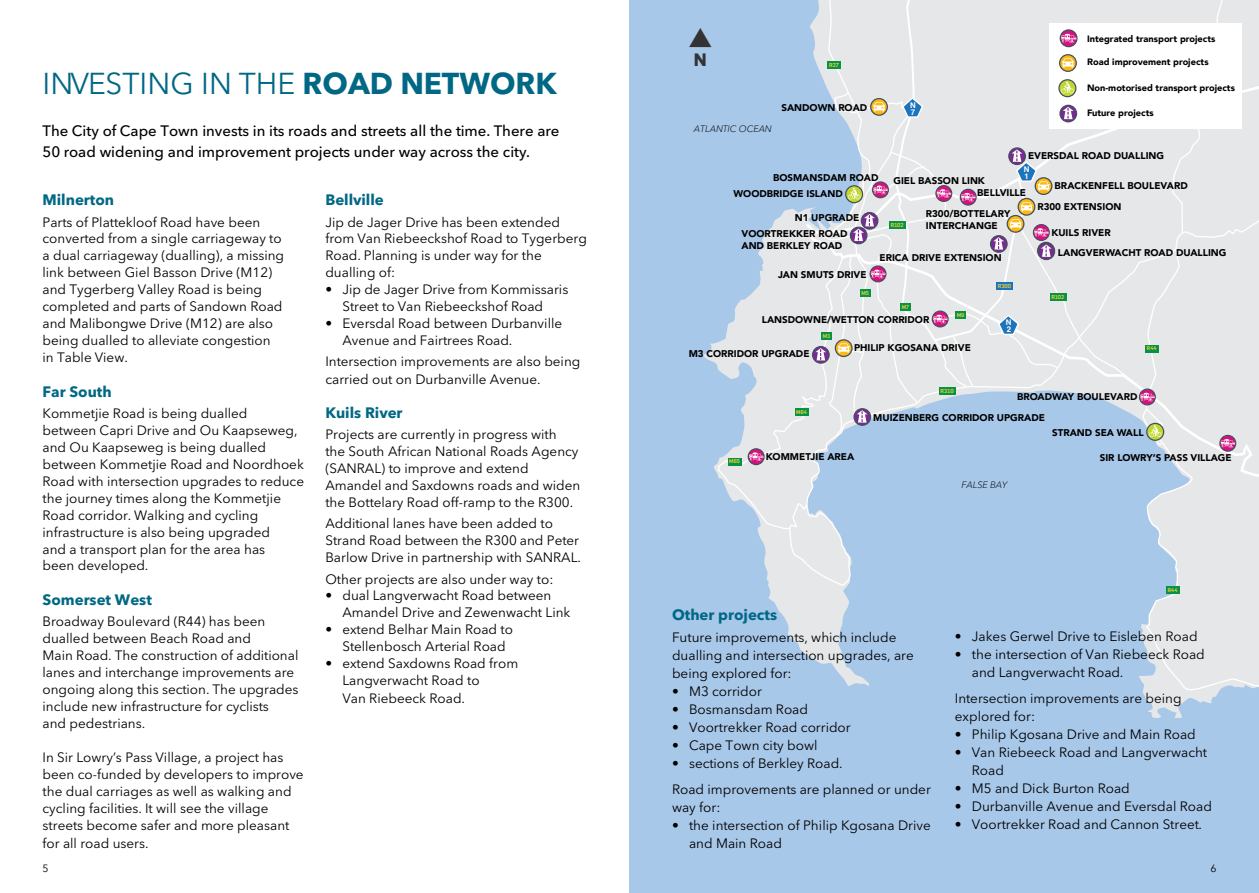
<style>
.page{position:relative;width:1259px;height:893px;background:#fff}
.page>*{position:absolute;margin:0;border:0;box-sizing:border-box;transform-origin:0 0}
.t1{font:30px "Avenir Next LT Pro";color:#006884}
.t2{font:700 17.55px "Flama";color:#333234}
.t3{font:500 15px/21px "Avenir Next LT Pro";color:#000}
.t4{font:700 15px "Avenir Next LT Pro";color:#006884}
.t5{font:13.5px/17px "Avenir Next LT Pro";color:#000}
.t6{font:10.5px "Avenir Next LT Pro";color:#000}
.t7{font:900 9.75px/11.7px "Avenir";color:#000}
.t8{font:900 9.3px "Avenir";color:#000}
.t9{font:italic 300 9.3px "Avenir Next LT Pro";color:#000}
.t10{font:700 7.8px/7.1px "Helvetica";color:#fff}
.t11{font:500 5.7px "Flama";color:#f8d033}
.t12{font:500 5.4px "Flama";color:#f8d033}
.s1{font-weight:700}
</style>
<div class="page">
<div style="left:629px;top:0;width:630px;height:893px;background:#a8c8ea"></div>
<svg style="left:703px;top:0;width:441px;height:694px"></svg>
<svg style="left:1144px;top:482px;width:115px;height:236px;background:#dee3e8"></svg>
<svg style="left:1076px;top:482px;width:101px;height:105px"></svg>
<div style="left:1076px;top:129px;width:64px;height:79px;background:#e6e7e8"></div>
<svg style="left:1076px;top:393px;width:183px;height:89px"></svg>
<div style="left:1076px;top:208px;width:64px;height:185px;background:#e6e7e8"></div>
<div style="left:1166px;top:586px;width:13px;height:8px;background:#069347"></div>
<div style="left:1146px;top:423px;width:18px;height:18px;border:1px solid #43505d;border-radius:50%"></div>
<svg style="left:1141px;top:407px;width:22px;height:38px"></svg>
<div style="left:1049px;top:23px;width:193px;height:106px;background:#fff"></div>
<div style="left:1059px;top:105px;width:18px;height:17px;border:1px solid #43505d;border-radius:50%"></div>
<div style="left:1059px;top:29px;width:18px;height:18px;border:1px solid #43505d;border-radius:50%"></div>
<div style="left:1059px;top:54px;width:18px;height:18px;border:1px solid #43505d;border-radius:50%"></div>
<svg style="left:1139px;top:389px;width:16px;height:16px"></svg>
<div style="left:1139px;top:388px;width:16px;height:17px;border:1px solid #43505d;border-radius:50%"></div>
<svg style="left:1140px;top:0;width:119px;height:401px"></svg>
<svg style="left:1220px;top:435px;width:15px;height:16px"></svg>
<div style="left:1219px;top:435px;width:17px;height:17px;border:1px solid #43505d;border-radius:50%"></div>
<svg style="left:1220px;top:439px;width:15px;height:9px"></svg>
<svg style="left:717px;top:0;width:359px;height:587px"></svg>
<svg style="left:703px;top:28px;width:8px;height:19px"></svg>
<h1 class="t1" style="left:43px;top:58px;width:516px">INVESTING IN THE <span class="s1">ROAD NETWORK</span></h1>
<p class="t3" style="left:43px;top:120px;width:518px">The City of Cape Town invests in its roads and streets all the time. There are<br>50 road widening and improvement projects under way across the city.</p>
<p class="t4" style="left:43px;top:187px;width:73px">Milnerton</p>
<p class="t5" style="left:43px;top:213px;width:243px">Parts of Plattekloof Road have been converted from a single carriageway to a dual carriageway (dualling), a missing link between Giel Basson Drive (M12) and Tygerberg Valley Road is being completed and parts of Sandown Road and Malibongwe Drive (M12) are also being dualled to alleviate congestion in Table View.</p>
<p class="t4" style="left:43px;top:378px;width:71px">Far South</p>
<p class="t5" style="left:43px;top:404px;width:263px">Kommetjie Road is being dualled between Capri Drive and Ou Kaapseweg, and Ou Kaapseweg is being dualled between Kommetjie Road and Noordhoek Road with intersection upgrades to reduce the journey times along the Kommetjie Road corridor. Walking and cycling infrastructure is also being upgraded<br>and a transport plan for the area has<br>been developed.</p>
<p class="t4" style="left:43px;top:587px;width:111px">Somerset West</p>
<p class="t5" style="left:43px;top:612px;width:257px">Broadway Boulevard (R44) has been dualled between Beach Road and<br>Main Road. The construction of additional lanes and interchange improvements are ongoing along this section. The upgrades include new infrastructure for cyclists<br>and pedestrians.</p>
<p class="t5" style="left:43px;top:748px;width:263px">In Sir Lowry’s Pass Village, a project has been co-funded by developers to improve the dual carriages as well as walking and cycling facilities. It will see the village streets become safer and more pleasant for all road users.</p>
<p class="t4" style="left:325px;top:187px;width:60px">Bellville</p>
<p class="t5" style="left:325px;top:213px;width:263px">Jip de Jager Drive has been extended from Van Riebeeckshof Road to Tygerberg<br>Road. Planning is under way for the dualling of:</p>
<p class="t5" style="left:342px;top:281px;width:227px;text-indent:-17px">• Jip de Jager Drive from Kommissaris<br>Street to Van Riebeeckshof Road</p>
<p class="t5" style="left:342px;top:314px;width:221px;text-indent:-17px">• Eversdal Road between Durbanville<br>Avenue and Fairtrees Road.</p>
<p class="t5" style="left:325px;top:353px;width:256px">Intersection improvements are also being carried out on Durbanville Avenue.</p>
<p class="t4" style="left:325px;top:400px;width:79px">Kuils River</p>
<p class="t5" style="left:325px;top:426px;width:256px">Projects are currently in progress with<br>the South African National Roads Agency (SANRAL) to improve and extend Amandel and Saxdowns roads and widen the Bottelary Road off-ramp to the R300.</p>
<p class="t5" style="left:325px;top:515px;width:257px">Additional lanes have been added to<br>Strand Road between the R300 and Peter<br>Barlow Drive in partnership with SANRAL.</p>
<p class="t5" style="left:325px;top:570px;width:229px">Other projects are also under way to:</p>
<p class="t5" style="left:342px;top:587px;width:229px;text-indent:-17px">• dual Langverwacht Road between<br>Amandel Drive and Zewenwacht Link</p>
<p class="t5" style="left:342px;top:621px;width:172px;text-indent:-17px">• extend Belhar Main Road to<br>Stellenbosch Arterial Road</p>
<p class="t5" style="left:342px;top:654px;width:177px;line-height:17.5px;text-indent:-17px">• extend Saxdowns Road from<br>Langverwacht Road to<br>Van Riebeeck Road.</p>
<p class="t6" style="left:43px;top:859px;width:8px">5</p>
<p class="t2" style="left:694px;top:47px;width:14px">N</p>
<p class="t11" style="left:829px;top:61px;width:12px">R27</p>
<p class="t9" style="left:694px;top:121px;width:79px">ATLANTIC OCEAN</p>
<p class="t7" style="left:781px;top:101px;width:87px">SANDOWN ROAD</p>
<p class="t10" style="left:910px;top:101px;width:7px">N<br>7</p>
<p class="t8" style="left:1087px;top:30px;width:130px">Integrated transport projects</p>
<p class="t8" style="left:1087px;top:54px;width:123px">Road improvement projects</p>
<p class="t8" style="left:1087px;top:80px;width:149px">Non-motorised transport projects</p>
<p class="t8" style="left:1087px;top:105px;width:68px">Future projects</p>
<p class="t7" style="left:1028px;top:149px;width:137px">EVERSDAL ROAD DUALLING</p>
<p class="t7" style="left:773px;top:172px;width:107px">BOSMANSDAM ROAD</p>
<p class="t7" style="left:794px;top:212px;width:66px">N1 UPGRADE</p>
<p class="t7" style="left:733px;top:188px;width:111px">WOODBRIDGE ISLAND</p>
<p class="t7" style="left:741px;top:228px;width:107px">VOORTREKKER ROAD<br>AND BERKLEY ROAD</p>
<p class="t10" style="left:1024px;top:166px;width:7px">N<br>1</p>
<p class="t7" style="left:893px;top:175px;width:93px">GIEL BASSON LINK</p>
<p class="t11" style="left:890px;top:220px;width:15px">R102</p>
<p class="t7" style="left:977px;top:186px;width:50px">BELLVILLE</p>
<p class="t7" style="left:926px;top:208px;width:86px">R300/BOTTELARY<br>INTERCHANGE</p>
<p class="t7" style="left:879px;top:252px;width:124px">ERICA DRIVE EXTENSION</p>
<p class="t7" style="left:778px;top:269px;width:90px">JAN SMUTS DRIVE</p>
<p class="t7" style="left:762px;top:313px;width:169px">LANSDOWNE/WETTON CORRIDOR</p>
<p class="t12" style="left:861px;top:289px;width:9px">M5</p>
<p class="t12" style="left:901px;top:303px;width:9px">M7</p>
<p class="t12" style="left:822px;top:332px;width:9px">M3</p>
<p class="t12" style="left:956px;top:311px;width:9px">M9</p>
<p class="t7" style="left:688px;top:348px;width:122px">M3 CORRIDOR UPGRADE</p>
<p class="t7" style="left:854px;top:341px;width:118px">PHILIP KGOSANA DRIVE</p>
<p class="t11" style="left:997px;top:282px;width:15px">R300</p>
<p class="t10" style="left:1006px;top:319px;width:7px">N<br>2</p>
<p class="t7" style="left:1054px;top:180px;width:135px">BRACKENFELL BOULEVARD</p>
<p class="t7" style="left:1037px;top:200px;width:85px">R300 EXTENSION</p>
<p class="t7" style="left:1051px;top:226px;width:61px">KUILS RIVER</p>
<p class="t7" style="left:1058px;top:246px;width:170px">LANGVERWACHT ROAD DUALLING</p>
<p class="t11" style="left:1051px;top:293px;width:15px">R102</p>
<p class="t12" style="left:1146px;top:345px;width:11px">R44</p>
<p class="t12" style="left:729px;top:457px;width:12px">M65</p>
<p class="t12" style="left:796px;top:408px;width:12px">M64</p>
<p class="t7" style="left:765px;top:451px;width:90px">KOMMETJIE AREA</p>
<p class="t11" style="left:940px;top:387px;width:15px">R310</p>
<p class="t7" style="left:1017px;top:391px;width:122px">BROADWAY BOULEVARD</p>
<p class="t7" style="left:873px;top:411px;width:173px">MUIZENBERG CORRIDOR UPGRADE</p>
<p class="t7" style="left:1052px;top:427px;width:93px">STRAND SEA WALL</p>
<p class="t9" style="left:961px;top:476px;width:47px">FALSE BAY</p>
<p class="t7" style="left:1099px;top:451px;width:133px">SIR LOWRY’S PASS VILLAGE</p>
<p class="t12" style="left:1167px;top:586px;width:11px">R44</p>
<p class="t4" style="left:672px;top:601px;width:107px">Other projects</p>
<p class="t5" style="left:672px;top:627px;width:243px;line-height:18px">Future improvements, which include dualling and intersection upgrades, are being explored for:</p>
<p class="t5" style="left:672px;top:682px;width:91px">• M3 corridor</p>
<p class="t5" style="left:672px;top:700px;width:138px">• Bosmansdam Road</p>
<p class="t5" style="left:672px;top:718px;width:180px">• Voortrekker Road corridor</p>
<p class="t5" style="left:672px;top:736px;width:147px">• Cape Town city bowl</p>
<p class="t5" style="left:672px;top:749px;width:260px;line-height:26.5px">• sections of Berkley Road.<br>Road improvements are planned or under</p>
<p class="t5" style="left:672px;top:798px;width:50px">way for:</p>
<p class="t5" style="left:689px;top:816px;width:243px;line-height:18px;text-indent:-17px">• the intersection of Philip Kgosana Drive and Main Road</p>
<p class="t5" style="left:955px;top:627px;width:244px">• Jakes Gerwel Drive to Eisleben Road</p>
<p class="t5" style="left:972px;top:644px;width:234px;line-height:18px;text-indent:-17px">• the intersection of Van Riebeeck Road and Langverwacht Road.</p>
<p class="t5" style="left:955px;top:689px;width:228px;line-height:18px">Intersection improvements are being explored for:</p>
<p class="t5" style="left:955px;top:725px;width:242px">• Philip Kgosana Drive and Main Road</p>
<p class="t5" style="left:972px;top:743px;width:237px;line-height:18px;text-indent:-17px">• Van Riebeeck Road and Langverwacht<br>Road</p>
<p class="t5" style="left:955px;top:779px;width:176px">• M5 and Dick Burton Road</p>
<p class="t5" style="left:955px;top:797px;width:259px">• Durbanville Avenue and Eversdal Road</p>
<p class="t5" style="left:955px;top:815px;width:249px">• Voortrekker Road and Cannon Street.</p>
<p class="t6" style="left:1210px;top:859px;width:8px">6</p>
</div>
